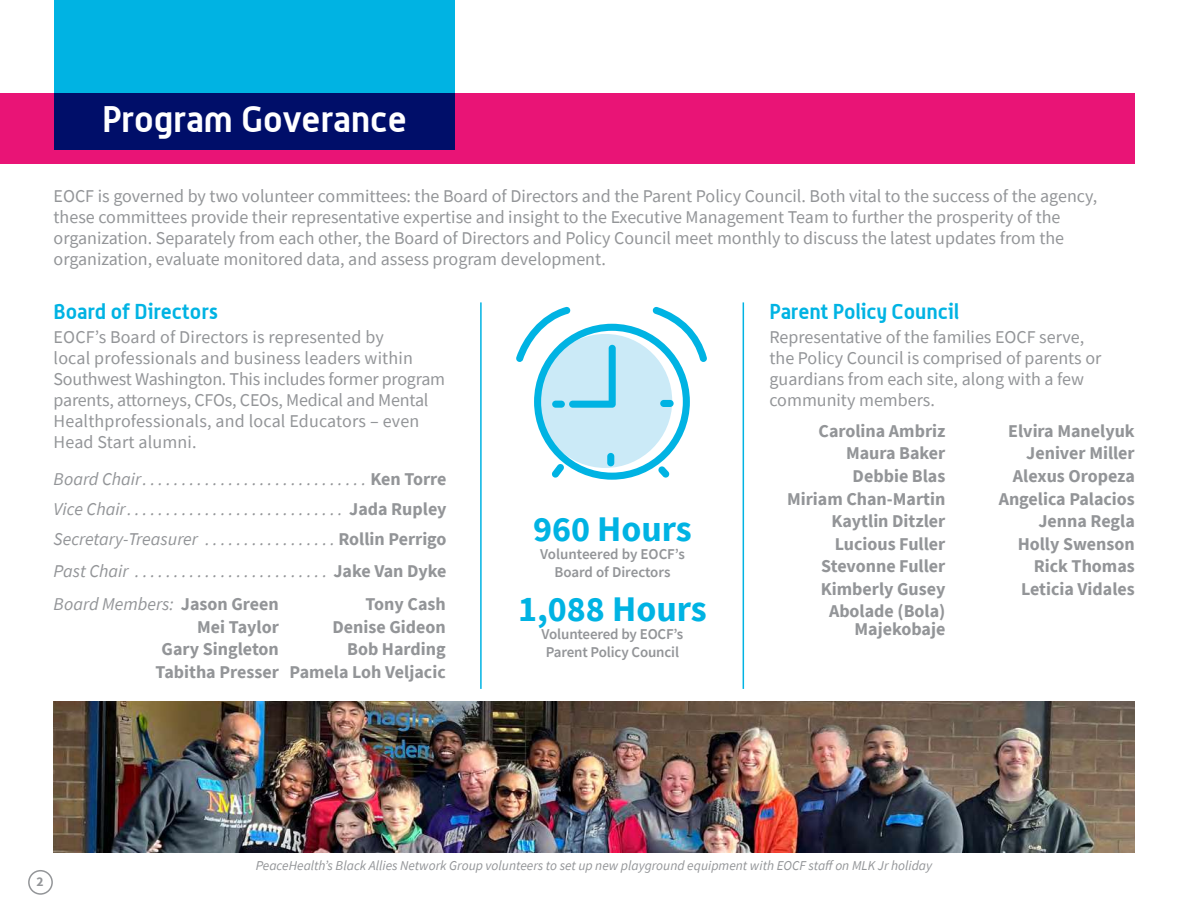
<style>
.page{position:relative;width:1188px;height:924px;background:#fff}
.page>*{position:absolute;margin:0;border:0;box-sizing:border-box;transform-origin:0 0}
.t1{font:700 36px "Source Sans Pro";color:#00b3e3}
.t2{font:700 36px "Alwyn";color:#fff}
.t3{font:700 21px "Alwyn";color:#00b3e3}
.t4{font:18px/21px "Source Sans Pro";color:#939598}
.t5{font:700 18px/22.5px "Source Sans Pro";color:#939598;text-align:right}
.t6{font:italic 18px/31.2px "Source Sans Pro";color:#939598;text-align:justify}
.t7{font:600 15px/18px "Source Sans Pro";letter-spacing:-.01em;color:#939598;text-align:center}
.t8{font:italic 13.5px "Source Sans Pro";color:#939598}
.t9{font:700 13.5px "Source Sans Pro";color:#939598}
.s1{font-weight:700;font-style:normal}
</style>
<div class="page">
<div style="left:0;top:92px;width:1135px;height:71px;background:#e91476"></div>
<svg style="left:54px;top:0;width:401px;height:149px;background:#0074b5"></svg>
<img style="left:53px;top:701px;width:1082px;height:151px">
<svg style="left:516px;top:306px;width:191px;height:173px"></svg>
<div style="left:607px;top:453px;width:7px;height:13px;background:#00b3e3;border-radius:4px"></div>
<div style="left:660px;top:400px;width:14px;height:7px;background:#00b3e3;border-radius:4px"></div>
<div style="left:552px;top:400px;width:13px;height:7px;background:#00b3e3;border-radius:4px"></div>
<hr style="left:480px;top:302px;width:2px;height:386px;background:#00b3e3">
<hr style="left:743px;top:302px;width:1px;height:386px;background:#00b3e3">
<div style="left:28px;top:869px;width:25px;height:25px;border:2px solid #939598;border-radius:50%"></div>
<h1 class="t2" style="left:102px;top:104px;width:306px">Program Goverance</h1>
<p class="t4" style="left:54px;top:185px;width:1045px">EOCF is governed by two volunteer committees: the Board of Directors and the Parent Policy Council. Both vital to the success of the agency, these committees provide their representative expertise and insight to the Executive Management Team to further the prosperity of the organization. Separately from each other, the Board of Directors and Policy Council meet monthly to discuss the latest updates from the organization, evaluate monitored data, and assess program development.</p>
<p class="t3" style="left:770px;top:302px;width:191px">Parent Policy Council</p>
<p class="t4" style="left:770px;top:327px;width:333px">Representative of the families EOCF serve, the Policy Council is comprised of parents or guardians from each site, along with a few community members.</p>
<p class="t3" style="left:54px;top:302px;width:166px">Board of Directors</p>
<p class="t4" style="left:54px;top:326px;width:393px">EOCF’s Board of Directors is represented by<br>local professionals and business leaders within Southwest Washington. This includes former program parents, attorneys, CFOs, CEOs, Medical and Mental Healthprofessionals, and local Educators – even Head Start alumni.</p>
<p class="t6" style="left:54px;top:465px;width:395px">Board Chair ⸀ ⸀ ⸀ ⸀ ⸀ ⸀ ⸀ ⸀ ⸀ ⸀ ⸀ ⸀ ⸀ ⸀ ⸀ ⸀ ⸀ ⸀ ⸀ ⸀ ⸀ ⸀ ⸀ ⸀ ⸀ ⸀ ⸀ ⸀ ⸀ <span class="s1">Ken Torre </span>Vice Chair ⸀ ⸀ ⸀ ⸀ ⸀ ⸀ ⸀ ⸀ ⸀ ⸀ ⸀ ⸀ ⸀ ⸀ ⸀ ⸀ ⸀ ⸀ ⸀ ⸀ ⸀ ⸀ ⸀ ⸀ ⸀ ⸀ ⸀ ⸀ <span class="s1">Jada Rupley </span>Secretary-Treasurer ⸀ ⸀ ⸀ ⸀ ⸀ ⸀ ⸀ ⸀ ⸀ ⸀ ⸀ ⸀ ⸀ ⸀ ⸀ ⸀ ⸀ <span class="s1">Rollin Perrigo </span>Past Chair ⸀ ⸀ ⸀ ⸀ ⸀ ⸀ ⸀ ⸀ ⸀ ⸀ ⸀ ⸀ ⸀ ⸀ ⸀ ⸀ ⸀ ⸀ ⸀ ⸀ ⸀ ⸀ ⸀ ⸀ ⸀ <span class="s1">Jake Van Dyke </span>Board Members: <span class="s1">Jason Green</span></p>
<p class="t5" style="left:156px;top:616px;width:125px">Mei Taylor<br>Gary Singleton<br>Tabitha Presser</p>
<p class="t5" style="left:787px;top:421px;width:160px">Carolina Ambriz<br>Maura Baker<br>Debbie Blas<br>Miriam Chan-Martin<br>Kaytlin Ditzler<br>Lucious Fuller<br>Stevonne Fuller<br>Kimberly Gusey<br>Abolade (Bola)</p>
<p class="t5" style="left:855px;top:619px;width:92px">Majekobaje</p>
<p class="t5" style="left:999px;top:421px;width:138px">Elvira Manelyuk<br>Jeniver Miller<br>Alexus Oropeza<br>Angelica Palacios<br>Jenna Regla<br>Holly Swenson<br>Rick Thomas<br>Leticia Vidales</p>
<h1 class="t1" style="left:533px;top:514px;width:160px">960 Hours</h1>
<p class="t7" style="left:540px;top:545px;width:146px">Volunteered by EOCF’s<br>Board of Directors</p>
<h1 class="t1" style="left:518px;top:593px;width:190px">1,088 Hours</h1>
<p class="t7" style="left:542px;top:624px;width:143px;text-align:left">Volunteered by EOCF’s<br>Parent Policy Council</p>
<p class="t5" style="left:290px;top:594px;width:158px">Tony Cash<br>Denise Gideon<br>Bob Harding<br>Pamela Loh Veljacic</p>
<p class="t9" style="left:36px;top:875px;width:9px">2</p>
<p class="t8" style="left:256px;top:856px;width:678px">PeaceHealth’s Black Allies Network Group volunteers to set up new playground equipment with EOCF sta昀昀 on MLK Jr holiday</p>
</div>
